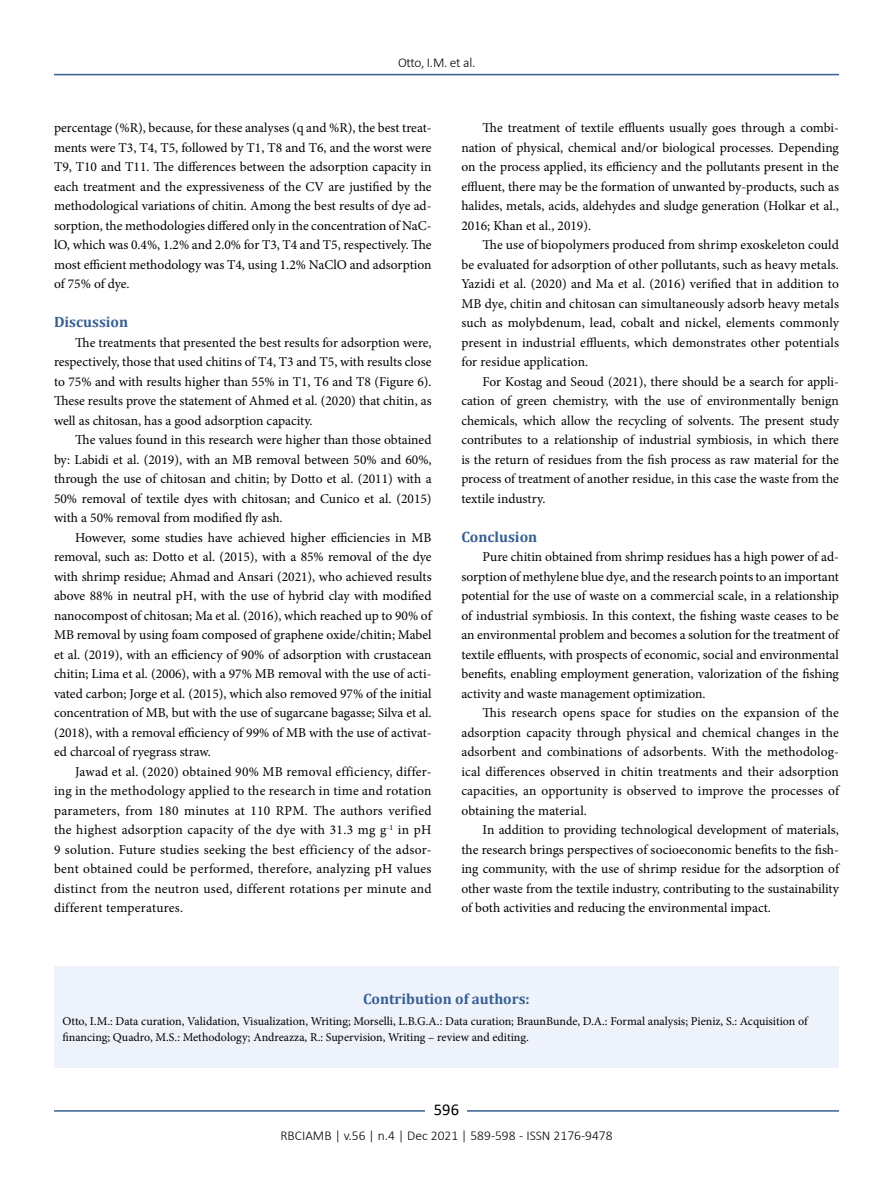
<style>
.page{position:relative;width:893px;height:1191px;background:#fff}
.page>*{position:absolute;margin:0;border:0;box-sizing:border-box;transform-origin:0 0}
.t1{font:16.5px "Calibri";color:#000}
.t2{font:700 15px "Cambria";color:#365f92}
.t3{font:13.5px/19.5px "Minion Pro";color:#000;text-align:justify}
.t4{font:300 13.5px "Calibri";color:#000}
.t5{font:12px/16.5px "Minion Pro";color:#000}
</style>
<div class="page">
<hr style="left:54px;top:74px;width:785px;height:1px;background:#365f92">
<hr style="left:54px;top:1110px;width:785px;height:1px;background:#365f92">
<div style="left:426px;top:1096px;width:41px;height:26px;background:#fff"></div>
<div style="left:54px;top:965px;width:785px;height:102px;background:#eef2fb"></div>
<p class="t4" style="left:398px;top:54px;width:79px">Otto, I.M. et al.</p>
<p class="t3" style="left:54px;top:118px;width:379px">percentage (%R), because, for these analyses (q and %R), the best treat&shy;ments were T3, T4, T5, followed by T1, T8 and T6, and the worst were T9, T10 and T11. The differences between the adsorption capacity in each treatment and the expressiveness of the CV are justified by the methodological variations of chitin. Among the best results of dye ad&shy;sorption, the methodologies differed only in the concentration of NaC&shy;lO, which was 0.4%, 1.2% and 2.0% for T3, T4 and T5, respectively. The most efficient methodology was T4, using 1.2% NaClO and adsorption of 75% of dye.</p>
<p class="t2" style="left:54px;top:311px;width:76px">Discussion</p>
<p class="t3" style="left:54px;top:333px;width:379px;text-indent:21px">The treatments that presented the best results for adsorption were, respectively, those that used chitins of T4, T3 and T5, with results close to 75% and with results higher than 55% in T1, T6 and T8 (Figure 6).<br>These results prove the statement of Ahmed et al. (2020) that chitin, as well as chitosan, has a good adsorption capacity.</p>
<p class="t3" style="left:54px;top:430px;width:379px;text-indent:21px">The values found in this research were higher than those obtained by: Labidi et al. (2019), with an MB removal between 50% and 60%, through the use of chitosan and chitin; by Dotto et al. (2011) with a 50% removal of textile dyes with chitosan; and Cunico et al. (2015) with a 50% removal from modified fly ash.</p>
<p class="t3" style="left:54px;top:527px;width:379px;text-indent:21px">However, some studies have achieved higher efficiencies in MB removal, such as: Dotto et al. (2015), with a 85% removal of the dye with shrimp residue; Ahmad and Ansari (2021), who achieved results above 88% in neutral pH, with the use of hybrid clay with modified nanocompost of chitosan; Ma et al. (2016), which reached up to 90% of MB removal by using foam composed of graphene oxide/chitin; Mabel et al. (2019), with an efficiency of 90% of adsorption with crustacean chitin; Lima et al. (2006), with a 97% MB removal with the use of acti&shy;vated carbon; Jorge et al. (2015), which also removed 97% of the initial concentration of MB, but with the use of sugarcane bagasse; Silva et al. (2018), with a removal efficiency of 99% of MB with the use of activat&shy;ed charcoal of ryegrass straw.</p>
<p class="t3" style="left:54px;top:761px;width:379px;text-indent:21px">Jawad et al. (2020) obtained 90% MB removal efficiency, differ&shy;ing in the methodology applied to the research in time and rotation parameters, from 180 minutes at 110 RPM. The authors verified the highest adsorption capacity of the dye with 31.3 mg g<sup>-1</sup> in pH 9 solution. Future studies seeking the best efficiency of the adsor&shy;bent obtained could be performed, therefore, analyzing pH values distinct from the neutron used, different rotations per minute and different temperatures.</p>
<p class="t3" style="left:461px;top:118px;width:379px;text-indent:21px">The treatment of textile effluents usually goes through a combi&shy;nation of physical, chemical and/or biological processes. Depending on the process applied, its efficiency and the pollutants present in the effluent, there may be the formation of unwanted by-products, such as halides, metals, acids, aldehydes and sludge generation (Holkar et al., 2016; Khan et al., 2019).</p>
<p class="t3" style="left:461px;top:235px;width:379px;text-indent:21px">The use of biopolymers produced from shrimp exoskeleton could be evaluated for adsorption of other pollutants, such as heavy metals.<br>Yazidi et al. (2020) and Ma et al. (2016) verified that in addition to MB dye, chitin and chitosan can simultaneously adsorb heavy metals such as molybdenum, lead, cobalt and nickel, elements commonly present in industrial effluents, which demonstrates other potentials for residue application.</p>
<p class="t3" style="left:461px;top:371px;width:379px;text-indent:21px">For Kostag and Seoud (2021), there should be a search for appli&shy;cation of green chemistry, with the use of environmentally benign chemicals, which allow the recycling of solvents. The present study contributes to a relationship of industrial symbiosis, in which there is the return of residues from the fish process as raw material for the process of treatment of another residue, in this case the waste from the textile industry.</p>
<p class="t2" style="left:461px;top:526px;width:77px">Conclusion</p>
<p class="t3" style="left:461px;top:547px;width:379px;text-indent:21px">Pure chitin obtained from shrimp residues has a high power of ad&shy;sorption of methylene blue dye, and the research points to an important potential for the use of waste on a commercial scale, in a relationship of industrial symbiosis. In this context, the fishing waste ceases to be an environmental problem and becomes a solution for the treatment of textile effluents, with prospects of economic, social and environmental benefits, enabling employment generation, valorization of the fishing activity and waste management optimization.</p>
<p class="t3" style="left:461px;top:703px;width:379px;text-indent:21px">This research opens space for studies on the expansion of the adsorption capacity through physical and chemical changes in the adsorbent and combinations of adsorbents. With the methodolog&shy;ical differences observed in chitin treatments and their adsorption capacities, an opportunity is observed to improve the processes of obtaining the material.</p>
<p class="t3" style="left:461px;top:820px;width:379px;text-indent:21px">In addition to providing technological development of materials, the research brings perspectives of socioeconomic benefits to the fish&shy;ing community, with the use of shrimp residue for the adsorption of other waste from the textile industry, contributing to the sustainability of both activities and reducing the environmental impact.</p>
<p class="t2" style="left:363px;top:988px;width:168px">Contribution of authors:</p>
<p class="t5" style="left:63px;top:1012px;width:747px">Otto, I.M.: Data curation, Validation, Visualization, Writing; Morselli, L.B.G.A.: Data curation; BraunBunde, D.A.: Formal analysis; Pieniz, S.: Acquisition of financing; Quadro, M.S.: Methodology; Andreazza, R.: Supervision, Writing – review and editing.</p>
<p class="t1" style="left:434px;top:1098px;width:27px">596</p>
<p class="t4" style="left:280px;top:1126px;width:334px">RBCIAMB | v.56 | n.4 | Dec 2021 | 589-598 - ISSN 2176-9478</p>
</div>
